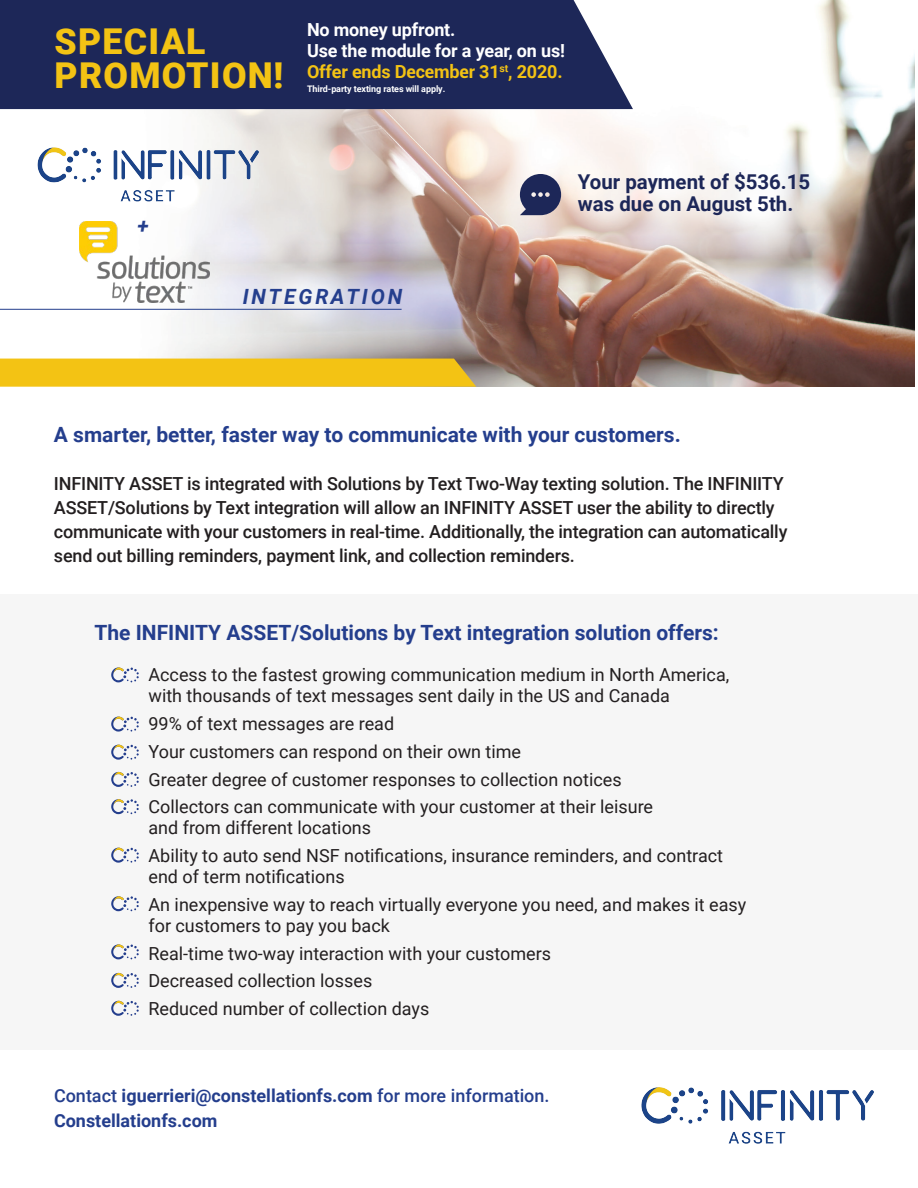
<style>
.page{position:relative;width:918px;height:1188px;background:#fff}
.page>*{position:absolute;margin:0;border:0;box-sizing:border-box;transform-origin:0 0}
.t1{font:900 35.7px/34.5px "Roboto";letter-spacing:.035em;color:#f3c314}
.t2{font:700 21px "Roboto";color:#243e8d}
.t3{font:italic 700 21px "Roboto";letter-spacing:.135em;color:#243e8d}
.t4{font:700 20.4px/22.2px "Roboto";color:#1d2758}
.t5{font:18px/27.8px "Roboto";color:#231f20}
.t6{font:500 18px/24px "Roboto";letter-spacing:-.01em;color:#231f20}
.t7{font:700 18px/25.5px "Roboto";color:#243e8d}
.t8{font:700 18px/21px "Roboto";letter-spacing:-.01em;color:#fff}
.t9{font:700 9px "Roboto";letter-spacing:-.01em;color:#fff}
.s1{color:#f3c314}
.s2{font-weight:500}
</style>
<div class="page">
<img style="left:51px;top:0;width:864px;height:386px">
<div style="left:0;top:0;width:633px;height:109px;background:#1d2758"></div>
<div style="left:0;top:594px;width:918px;height:455px;background:#f6f6f6"></div>
<div style="left:0;top:359px;width:476px;height:28px;background:#f3c314"></div>
<svg style="left:111px;top:667px;width:28px;height:15px"></svg>
<svg style="left:111px;top:717px;width:28px;height:15px"></svg>
<svg style="left:111px;top:745px;width:28px;height:15px"></svg>
<svg style="left:111px;top:772px;width:28px;height:15px"></svg>
<svg style="left:111px;top:799px;width:28px;height:15px"></svg>
<svg style="left:111px;top:848px;width:28px;height:15px"></svg>
<svg style="left:111px;top:896px;width:28px;height:15px"></svg>
<svg style="left:111px;top:944px;width:28px;height:15px"></svg>
<svg style="left:111px;top:973px;width:28px;height:15px"></svg>
<svg style="left:111px;top:1001px;width:28px;height:15px"></svg>
<svg style="left:520px;top:174px;width:41px;height:41px;background:#4a5075"></svg>
<img style="left:37px;top:130px;width:241px;height:89px">
<img style="left:641px;top:1087px;width:233px;height:57px">
<img style="left:80px;top:221px;width:130px;height:81px">
<hr style="left:0;top:309px;width:402px;height:1px;background:#243e8d">
<h1 class="t1" style="left:55px;top:22px;width:230px">SPECIAL<br>PROMOTION!</h1>
<p class="t8" style="left:307px;top:19px;width:259px">No money upfront.<br>Use the module for a year, on us!<br><span class="s1">Offer ends December 31</span><sup>st</sup><span class="s1">, 2020.</span></p>
<p class="t9" style="left:307px;top:83px;width:140px">Third-party texting rates will apply.</p>
<p class="t3" style="left:138px;top:211px;width:13px">+</p>
<p class="t3" style="left:243px;top:282px;width:161px">INTEGRATION</p>
<p class="t4" style="left:578px;top:170px;width:234px">Your payment of $536.15 was due on August 5th.</p>
<p class="t2" style="left:54px;top:420px;width:628px">A smarter, better, faster way to communicate with your customers.</p>
<p class="t6" style="left:54px;top:471px;width:735px">INFINITY ASSET is integrated with Solutions by Text Two-Way texting solution. The INFINIITY ASSET/Solutions by Text integration will allow an INFINITY ASSET user the ability to directly communicate with your customers in real-time. Additionally, the integration can automatically send out billing reminders, payment link, and collection reminders.</p>
<p class="t2" style="left:94px;top:618px;width:626px">The INFINITY ASSET/Solutions by Text integration solution offers:</p>
<p class="t5" style="left:148px;top:664px;width:582px;line-height:21px">Access to the fastest growing communication medium in North America, with thousands of text messages sent daily in the US and Canada</p>
<p class="t5" style="left:148px;top:709px;width:506px">99% of text messages are read<br>Your customers can respond on their own time<br>Greater degree of customer responses to collection notices Collectors can communicate with your customer at their leisure</p>
<p class="t5" style="left:148px;top:813px;width:576px">and from different locations<br>Ability to auto send NSF notifications, insurance reminders, and contract</p>
<p class="t5" style="left:148px;top:862px;width:599px">end of term notifications<br>An inexpensive way to reach virtually everyone you need, and makes it easy</p>
<p class="t5" style="left:148px;top:911px;width:404px">for customers to pay you back<br>Real-time two-way interaction with your customers Decreased collection losses<br>Reduced number of collection days</p>
<p class="t7" style="left:54px;top:1082px;width:497px"><span class="s2">Contact</span> iguerrieri@constellationfs.com <span class="s2">for more information.<br></span>Constellationfs.com</p>
</div>
